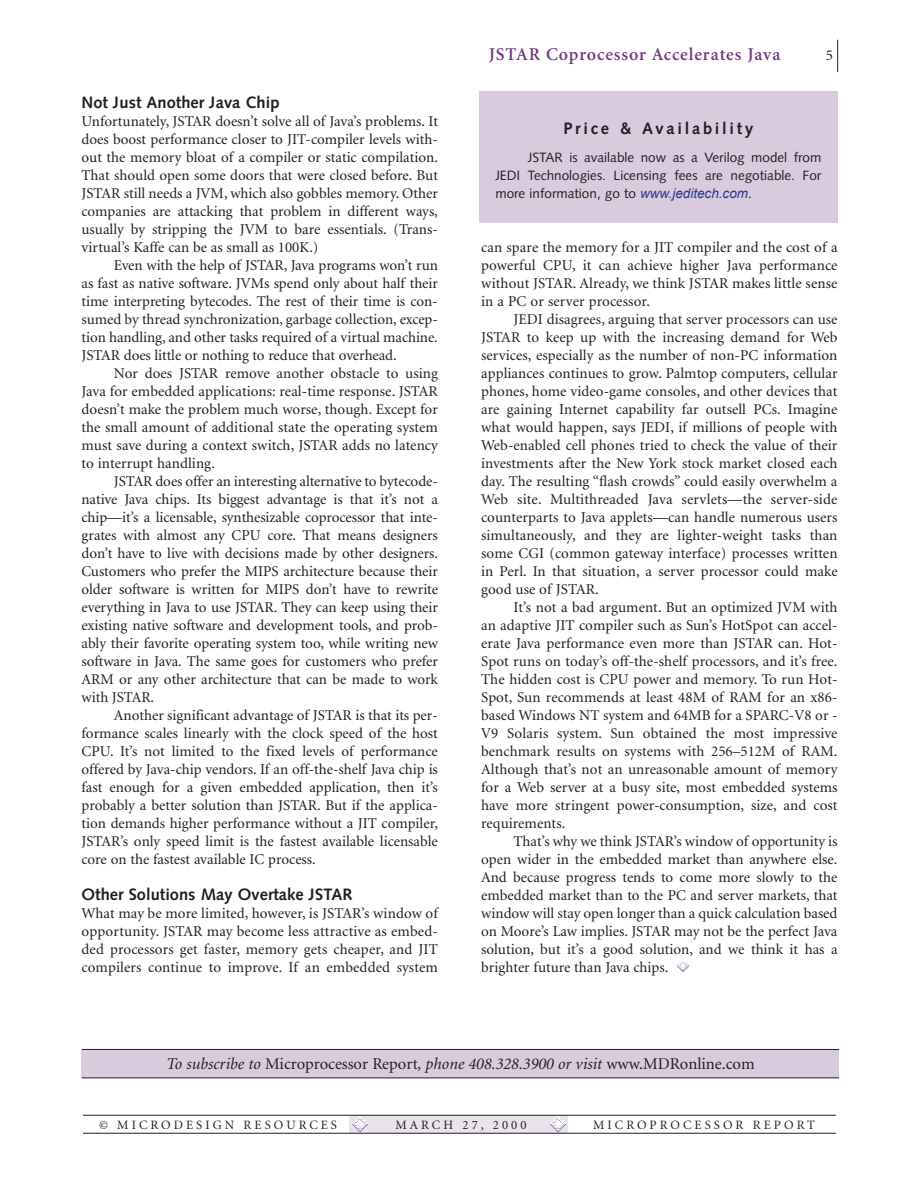
<style>
.page{position:relative;width:918px;height:1188px;background:#fff}
.page>*{position:absolute;margin:0;border:0;box-sizing:border-box;transform-origin:0 0}
.t1{font:600 18px "Minion";letter-spacing:.05em;color:#703783}
.t2{font:italic 16.5px "Minion";color:#231f20}
.t3{font:700 16.5px "Syntax";color:#231f20}
.t4{font:700 16.5px "Syntax";letter-spacing:.165em;color:#231f20}
.t5{font:15px/18px "Minion";color:#231f20;text-align:justify}
.t6{font:13.5px/18px "Syntax";color:#231f20;text-align:justify}
.t7{font:12.75px "Minion";letter-spacing:.24em;color:#231f20}
.s1{font-family:"Arial";font-style:italic;color:#293795}
.s2{font-style:normal}
</style>
<div class="page">
<hr style="left:837px;top:40px;width:1px;height:32px;background:#231f20">
<svg style="left:677px;top:960px;width:12px;height:12px"></svg>
<div style="left:349px;top:1116px;width:219px;height:17px;background:#eae3ed"></div>
<svg style="left:550px;top:1117px;width:16px;height:15px"></svg>
<svg style="left:352px;top:1117px;width:16px;height:15px"></svg>
<hr style="left:83px;top:1115px;width:753px;height:1px;background:#231f20">
<hr style="left:83px;top:1133px;width:753px;height:1px;background:#231f20">
<div style="left:82px;top:1050px;width:757px;height:28px;background:#d7cbdd"></div>
<hr style="left:82px;top:1049px;width:757px;height:1px;background:#231f20">
<hr style="left:82px;top:1078px;width:757px;height:1px;background:#231f20">
<div style="left:479px;top:91px;width:359px;height:132px;background:#d7cbdd"></div>
<p class="t3" style="left:82px;top:96px;width:199px">Not Just Another Java Chip</p>
<p class="t5" style="left:82px;top:113px;width:358px">Unfortunately, JSTAR doesn’t solve all of Java’s problems. It does boost performance closer to JIT-compiler levels with&shy;out the memory bloat of a compiler or static compilation.<br>That should open some doors that were closed before. But JSTAR still needs a JVM, which also gobbles memory. Other companies are attacking that problem in different ways, usually by stripping the JVM to bare essentials. (Trans&shy;virtual’s Kaffe can be as small as 100K.)</p>
<p class="t5" style="left:82px;top:257px;width:358px;text-indent:32px">Even with the help of JSTAR, Java programs won’t run as fast as native software. JVMs spend only about half their time interpreting bytecodes. The rest of their time is con&shy;sumed by thread synchronization, garbage collection, excep&shy;tion handling, and other tasks required of a virtual machine.<br>JSTAR does little or nothing to reduce that overhead.</p>
<p class="t5" style="left:82px;top:365px;width:358px;text-indent:32px">Nor does JSTAR remove another obstacle to using Java for embedded applications: real-time response. JSTAR doesn’t make the problem much worse, though. Except for the small amount of additional state the operating system must save during a context switch, JSTAR adds no latency to interrupt handling.</p>
<p class="t5" style="left:82px;top:473px;width:358px;text-indent:32px">JSTAR does offer an interesting alternative to bytecode&shy;native Java chips. Its biggest advantage is that it’s not a chip—it’s a licensable, synthesizable coprocessor that inte&shy;grates with almost any CPU core. That means designers don’t have to live with decisions made by other designers.<br>Customers who prefer the MIPS architecture because their older software is written for MIPS don’t have to rewrite everything in Java to use JSTAR. They can keep using their existing native software and development tools, and prob&shy;ably their favorite operating system too, while writing new software in Java. The same goes for customers who prefer ARM or any other architecture that can be made to work with JSTAR.</p>
<p class="t5" style="left:82px;top:707px;width:358px;text-indent:32px">Another significant advantage of JSTAR is that its per&shy;formance scales linearly with the clock speed of the host CPU. It’s not limited to the fixed levels of performance offered by Java-chip vendors. If an off-the-shelf Java chip is fast enough for a given embedded application, then it’s probably a better solution than JSTAR. But if the applica&shy;tion demands higher performance without a JIT compiler, JSTAR’s only speed limit is the fastest available licensable core on the fastest available IC process.</p>
<p class="t3" style="left:82px;top:888px;width:272px">Other Solutions May Overtake JSTAR</p>
<p class="t5" style="left:82px;top:905px;width:358px">What may be more limited, however, is JSTAR’s window of opportunity. JSTAR may become less attractive as embed&shy;ded processors get faster, memory gets cheaper, and JIT compilers continue to improve. If an embedded system</p>
<p class="t1" style="left:489px;top:47px;width:293px">JSTAR Coprocessor Accelerates Java</p>
<p class="t5" style="left:826px;top:47px;width:9px">5</p>
<p class="t4" style="left:563px;top:121px;width:192px">Price &amp; Availability</p>
<p class="t6" style="left:496px;top:150px;width:327px;text-indent:32px">JSTAR is available now as a Verilog model from JEDI Technologies. Licensing fees are negotiable. For more information, go to <span class="s1">www.jeditech.com</span>.</p>
<p class="t5" style="left:481px;top:239px;width:358px">can spare the memory for a JIT compiler and the cost of a powerful CPU, it can achieve higher Java performance without JSTAR. Already, we think JSTAR makes little sense in a PC or server processor.</p>
<p class="t5" style="left:481px;top:311px;width:358px;text-indent:32px">JEDI disagrees, arguing that server processors can use JSTAR to keep up with the increasing demand for Web services, especially as the number of non-PC information appliances continues to grow. Palmtop computers, cellular phones, home video-game consoles, and other devices that are gaining Internet capability far outsell PCs. Imagine what would happen, says JEDI, if millions of people with Web-enabled cell phones tried to check the value of their investments after the New York stock market closed each day. The resulting “flash crowds” could easily overwhelm a Web site. Multithreaded Java servlets—the server-side counterparts to Java applets—can handle numerous users simultaneously, and they are lighter-weight tasks than some CGI (common gateway interface) processes written in Perl. In that situation, a server processor could make good use of JSTAR.</p>
<p class="t5" style="left:481px;top:599px;width:358px;text-indent:32px">It’s not a bad argument. But an optimized JVM with an adaptive JIT compiler such as Sun’s HotSpot can accel&shy;erate Java performance even more than JSTAR can. Hot-Spot runs on today’s off-the-shelf processors, and it’s free.<br>The hidden cost is CPU power and memory. To run Hot-Spot, Sun recommends at least 48M of RAM for an x86- based Windows NT system and 64MB for a SPARC-V8 or - V9 Solaris system. Sun obtained the most impressive benchmark results on systems with 256–512M of RAM.<br>Although that’s not an unreasonable amount of memory for a Web server at a busy site, most embedded systems have more stringent power-consumption, size, and cost requirements.</p>
<p class="t5" style="left:481px;top:833px;width:358px;text-indent:32px">That’s why we think JSTAR’s window of opportunity is open wider in the embedded market than anywhere else.<br>And because progress tends to come more slowly to the embedded market than to the PC and server markets, that window will stay open longer than a quick calculation based on Moore’s Law implies. JSTAR may not be the perfect Java solution, but it’s a good solution, and we think it has a brighter future than Java chips.</p>
<p class="t2" style="left:166px;top:1057px;width:590px">To subscribe to <span class="s2">Microprocessor Report</span>, phone 408.328.3900 or visit <span class="s2">www.MDRonline.com</span></p>
<p class="t7" style="left:99px;top:1120px;width:240px">© MICRODESIGN RESOURCES</p>
<p class="t7" style="left:396px;top:1120px;width:133px">MARCH 27, 2000</p>
<p class="t7" style="left:593px;top:1120px;width:223px">MICROPROCESSOR REPORT</p>
</div>
